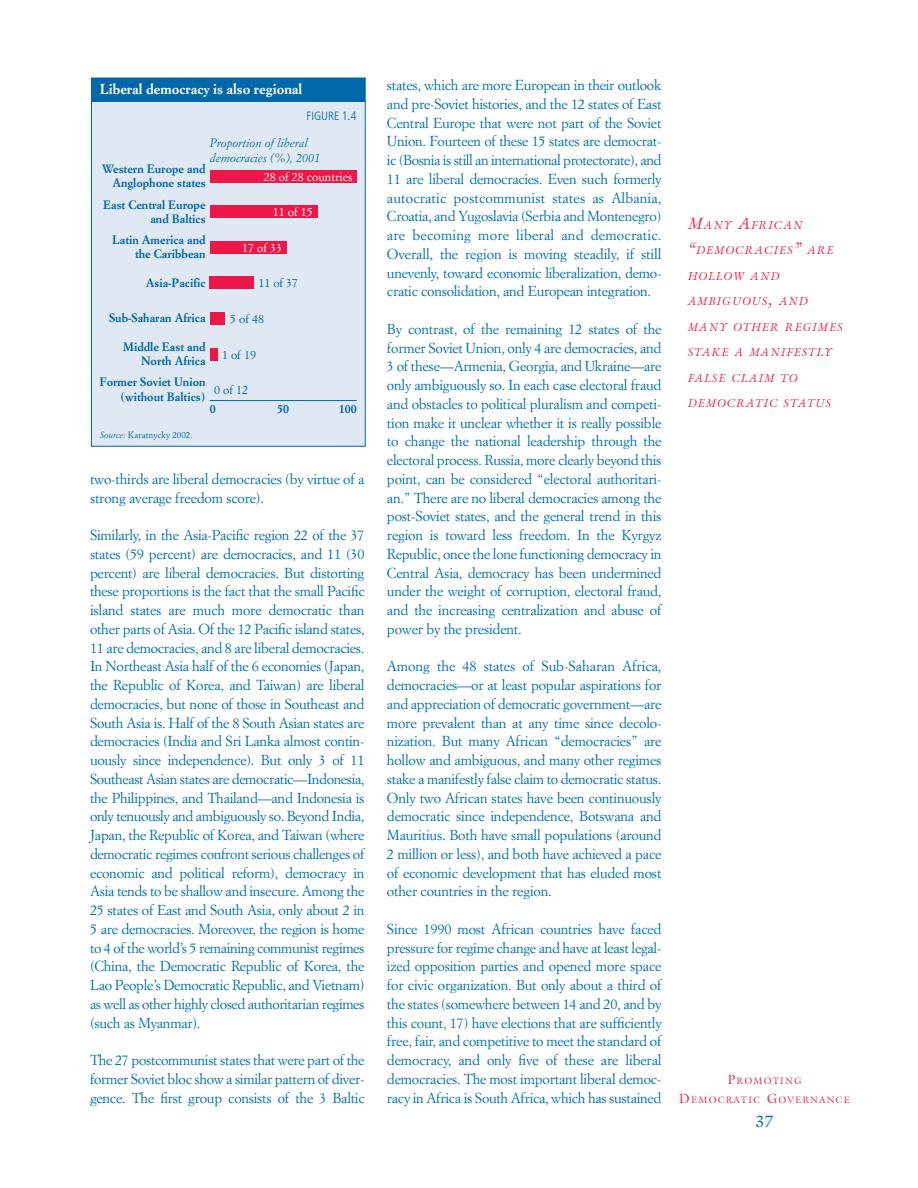
<style>
.page{position:relative;width:918px;height:1188px;background:#fff}
.page>*{position:absolute;margin:0;border:0;box-sizing:border-box;transform-origin:0 0}
.t1{font:16.5px "Galliard";color:#006faf}
.t2{font:14.25px/18.8px "Simoncini Garamond";letter-spacing:-.02em;color:#006faf;text-align:justify}
.t3{font:700 14.25px "Simoncini Garamond";color:#fff}
.t4{font:700 12px/14.2px "Simoncini Garamond";color:#0068a9;text-align:right}
.t5{font:italic 12px/14.2px "Simoncini Garamond";color:#0068a9}
.t6{font:12px "Simoncini Garamond";color:#fff}
.t7{font:12px "Simoncini Garamond";color:#0068a9}
.t8{font:300 12px "Hdr Frutiger Cond";color:#0068a9}
.t9{font:italic 11.55px "Galliard";letter-spacing:.075em;color:#ee2e4e}
.t10{font:9.45px/18.3px "Galliard";letter-spacing:.12em;color:#ee2e4e;text-align:center}
.t11{font:9px "Simoncini Garamond";color:#0068a9}
.s1{font-style:italic}
.s2{font-size:16.5px}
.s3{font-size:13.5px}
</style>
<div class="page">
<div style="left:91px;top:78px;width:274px;height:368px;background:#dfe8f3;border:1px solid #0068a9"></div>
<div style="left:91px;top:78px;width:274px;height:23px;background:#0068a9"></div>
<div style="left:210px;top:170px;width:147px;height:13px;background:#ed1748"></div>
<div style="left:210px;top:205px;width:107px;height:13px;background:#ed1748"></div>
<div style="left:210px;top:241px;width:76px;height:13px;background:#ed1748"></div>
<div style="left:210px;top:277px;width:44px;height:12px;background:#ed1748"></div>
<div style="left:210px;top:312px;width:15px;height:13px;background:#ed1748"></div>
<div style="left:210px;top:348px;width:7px;height:13px;background:#ed1748"></div>
<hr style="left:210px;top:400px;width:147px;height:1px;background:#0068a9">
<p class="t3" style="left:100px;top:83px;width:204px">Liberal democracy is also regional</p>
<p class="t8" style="left:307px;top:111px;width:52px">FIGURE 1.4</p>
<p class="t5" style="left:210px;top:137px;width:112px">Proportion of liberal democracies (%), 2001</p>
<p class="t4" style="left:102px;top:163px;width:105px">Western Europe and<br>Anglophone states</p>
<p class="t6" style="left:264px;top:171px;width:90px">28 of 28 countries</p>
<p class="t4" style="left:103px;top:198px;width:104px">East Central Europe and Baltics</p>
<p class="t6" style="left:273px;top:207px;width:41px">11 of 15</p>
<p class="t4" style="left:112px;top:234px;width:95px">Latin America and the Caribbean</p>
<p class="t6" style="left:242px;top:243px;width:41px">17 of 33</p>
<p class="t4" style="left:146px;top:276px;width:61px">Asia-Pacific</p>
<p class="t7" style="left:258px;top:278px;width:41px">11 of 37</p>
<p class="t4" style="left:109px;top:312px;width:98px">Sub-Saharan Africa</p>
<p class="t7" style="left:230px;top:314px;width:35px">5 of 48</p>
<p class="t4" style="left:123px;top:340px;width:84px">Middle East and<br>North Africa</p>
<p class="t7" style="left:222px;top:349px;width:35px">1 of 19</p>
<p class="t4" style="left:100px;top:376px;width:107px">Former Soviet Union (without Baltics)</p>
<p class="t7" style="left:214px;top:385px;width:35px">0 of 12</p>
<p class="t11" style="left:100px;top:431px;width:94px"><span class="s1">Source:</span> Karatnycky 2002.</p>
<p class="t4" style="left:210px;top:402px;width:7px">0</p>
<p class="t4" style="left:277px;top:402px;width:13px">50</p>
<p class="t4" style="left:339px;top:402px;width:19px">100</p>
<p class="t2" style="left:90px;top:470px;width:276px">two-thirds are liberal democracies (by virtue of a strong average freedom score).</p>
<p class="t2" style="left:90px;top:527px;width:276px">Similarly, in the Asia-Pacific region 22 of the 37 states (59 percent) are democracies, and 11 (30 percent) are liberal democracies. But distorting these proportions is the fact that the small Pacific island states are much more democratic than other parts of Asia. Of the 12 Pacific island states, 11 are democracies, and 8 are liberal democracies.<br>In Northeast Asia half of the 6 economies (Japan, the Republic of Korea, and Taiwan) are liberal democracies, but none of those in Southeast and South Asia is. Half of the 8 South Asian states are democracies (India and Sri Lanka almost contin&shy;uously since independence). But only 3 of 11<br>Southeast Asian states are democratic—Indonesia, the Philippines, and Thailand—and Indonesia is only tenuously and ambiguously so. Beyond India, Japan, the Republic of Korea, and Taiwan (where democratic regimes confront serious challenges of economic and political reform), democracy in Asia tends to be shallow and insecure. Among the 25 states of East and South Asia, only about 2 in 5 are democracies. Moreover, the region is home to 4 of the world’s 5 remaining communist regimes (China, the Democratic Republic of Korea, the Lao People’s Democratic Republic, and Vietnam) as well as other highly closed authoritarian regimes (such as Myanmar).</p>
<p class="t2" style="left:90px;top:1052px;width:276px">The 27 postcommunist states that were part of the former Soviet bloc show a similar pattern of diver&shy;gence. The first group consists of the 3 Baltic</p>
<p class="t2" style="left:387px;top:77px;width:276px">states, which are more European in their outlook and pre-Soviet histories, and the 12 states of East Central Europe that were not part of the Soviet Union. Fourteen of these 15 states are democrat&shy;ic (Bosnia is still an international protectorate), and 11 are liberal democracies. Even such formerly autocratic postcommunist states as Albania, Croatia, and Yugoslavia (Serbia and Montenegro) are becoming more liberal and democratic.<br>Overall, the region is moving steadily, if still unevenly, toward economic liberalization, demo&shy;cratic consolidation, and European integration.</p>
<p class="t2" style="left:387px;top:320px;width:276px">By contrast, of the remaining 12 states of the former Soviet Union, only 4 are democracies, and 3 of these—Armenia, Georgia, and Ukraine—are only ambiguously so. In each case electoral fraud and obstacles to political pluralism and competi&shy;tion make it unclear whether it is really possible to change the national leadership through the electoral process. Russia, more clearly beyond this point, can be considered “electoral authoritari&shy;an.” There are no liberal democracies among the post-Soviet states, and the general trend in this region is toward less freedom. In the Kyrgyz Republic, once the lone functioning democracy in Central Asia, democracy has been undermined under the weight of corruption, electoral fraud, and the increasing centralization and abuse of power by the president.</p>
<p class="t2" style="left:387px;top:658px;width:276px">Among the 48 states of Sub-Saharan Africa, democracies—or at least popular aspirations for and appreciation of democratic government—are more prevalent than at any time since decolo&shy;nization. But many African “democracies” are hollow and ambiguous, and many other regimes stake a manifestly false claim to democratic status.<br>Only two African states have been continuously democratic since independence, Botswana and Mauritius. Both have small populations (around 2 million or less), and both have achieved a pace of economic development that has eluded most other countries in the region.</p>
<p class="t2" style="left:387px;top:920px;width:276px">Since 1990 most African countries have faced pressure for regime change and have at least legal&shy;ized opposition parties and opened more space for civic organization. But only about a third of the states (somewhere between 14 and 20, and by this count, 17) have elections that are sufficiently free, fair, and competitive to meet the standard of democracy, and only five of these are liberal democracies. The most important liberal democ&shy;racy in Africa is South Africa, which has sustained</p>
<p class="t9" style="left:687px;top:220px;width:117px"><span class="s2">M</span>ANY <span class="s2">A</span>FRICAN</p>
<p class="t9" style="left:687px;top:246px;width:148px"><span class="s2">“</span>DEMOCRACIES<span class="s2">”</span> ARE</p>
<p class="t9" style="left:687px;top:271px;width:93px">HOLLOW AND</p>
<p class="t9" style="left:687px;top:297px;width:122px">AMBIGUOUS<span class="s2">,</span> AND</p>
<p class="t9" style="left:687px;top:322px;width:157px">MANY OTHER REGIMES</p>
<p class="t9" style="left:687px;top:348px;width:146px">STAKE A MANIFESTLY</p>
<p class="t9" style="left:687px;top:373px;width:111px">FALSE CLAIM TO</p>
<p class="t9" style="left:687px;top:399px;width:145px">DEMOCRATIC STATUS</p>
<p class="t10" style="left:679px;top:1073px;width:173px"><span class="s3">P</span>ROMOTING<br><span class="s3">D</span>EMOCRATIC <span class="s3">G</span>OVERNANCE</p>
<p class="t1" style="left:755px;top:1115px;width:20px">37</p>
</div>
